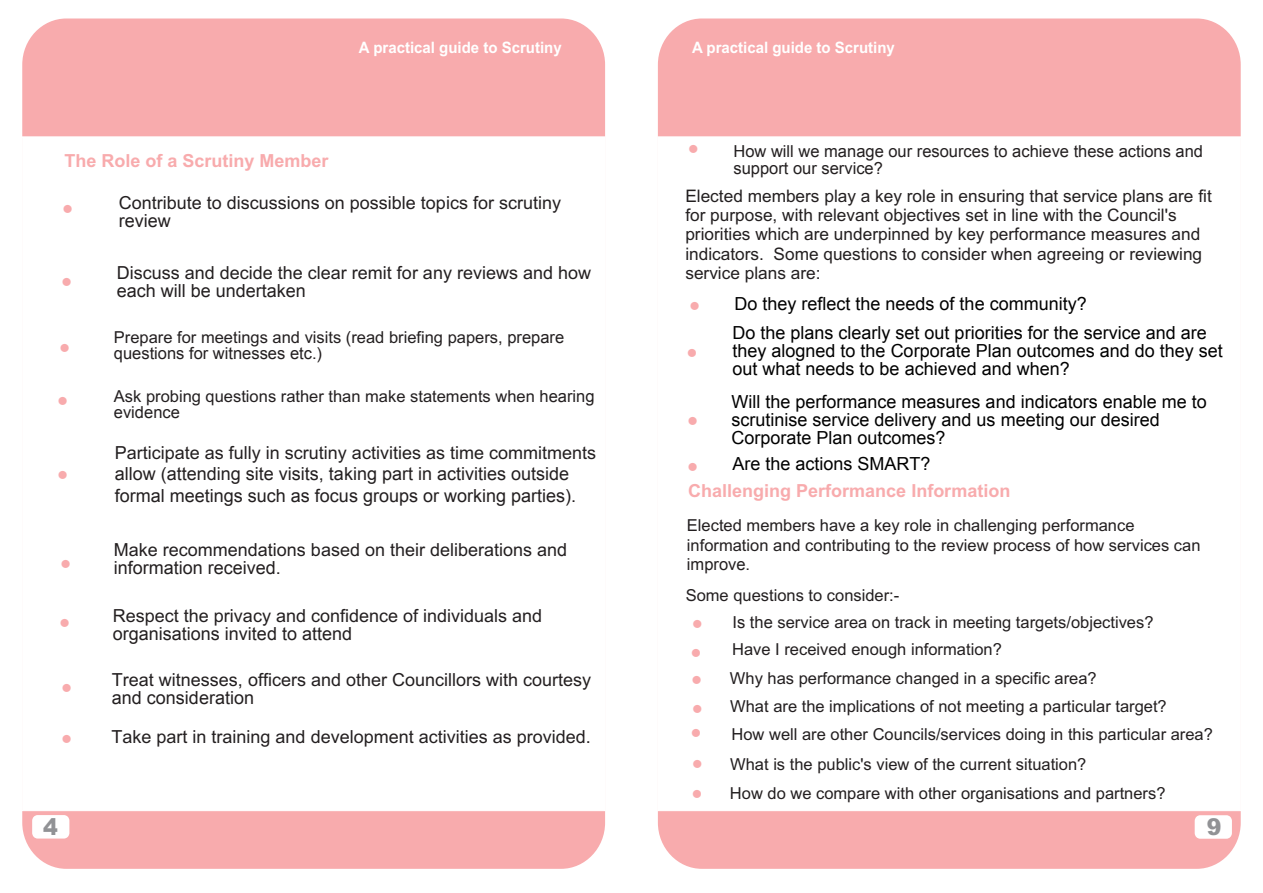
<style>
.page{position:relative;width:1263px;height:893px;background:#fff}
.page>*{position:absolute;margin:0;border:0;box-sizing:border-box;transform-origin:0 0}
.t1{font:900 23.25px "Arial";color:#919295;scale:.95 1}
.t2{font:18px/18px "Arial";color:#231f20}
.t3{font:18px/18px "Arial";color:#000}
.t4{font:700 18px "Arial";color:#f8abad}
.t5{font:17.25px/19.2px "Arial";color:#231f20}
.t6{font:16.5px/28.8px "Arial";color:#231f20}
.t7{font:16.5px/16.5px "Arial";color:#231f20}
.t8{font:700 15.75px "Arial";color:#fff;scale:.95 1}
.t9{font:14.1px "Wingdings";color:#f8abad}
.s1{font-style:inherit}
</style>
<div class="page">
<div style="left:658px;top:19px;width:583px;height:850px;background:#f8abad;border-radius:45px"></div>
<div style="left:657px;top:136px;width:584px;height:675px;background:#fff;border:1px solid #fff"></div>
<div style="left:22px;top:19px;width:583px;height:850px;background:#f8abad;border-radius:45px"></div>
<div style="left:22px;top:136px;width:584px;height:675px;background:#fff;border:1px solid #fff"></div>
<svg style="left:1195px;top:815px;width:37px;height:24px"></svg>
<svg style="left:32px;top:815px;width:37px;height:23px"></svg>
<p class="t8" style="left:359px;top:41px;width:215px">A practical guide to Scrutiny</p>
<p class="t8" style="left:692px;top:42px;width:215px">A practical guide to Scrutiny</p>
<p class="t4" style="left:64px;top:154px;width:266px">The Role of a Scrutiny Member</p>
<p class="t9" style="left:62px;top:203px;width:64px">●</p>
<p class="t2" style="left:119px;top:196px;width:444px">Contribute to discussions on possible topics for scrutiny review</p>
<p class="t2" style="left:117px;top:265px;width:476px">Discuss and decide the clear remit for any reviews and how each will be undertaken</p>
<p class="t6" style="left:114px;top:330px;width:452px;line-height:16.5px">Prepare for meetings and visits (read briefing papers, prepare questions for witnesses etc.)</p>
<p class="t6" style="left:114px;top:389px;width:482px;line-height:16.5px">Ask probing questions rather than make statements when hearing evidence</p>
<p class="t2" style="left:115px;top:443px;width:483px;line-height:21.6px">Participate as fully in scrutiny activities as time commitments allow (attending site visits, taking part in activities outside formal meetings such as focus groups or working parties).</p>
<p class="t2" style="left:114px;top:542px;width:455px">Make recommendations based on their deliberations and information received.</p>
<p class="t2" style="left:113px;top:608px;width:431px">Respect the privacy and confidence of individuals and organisations invited to attend</p>
<p class="t2" style="left:112px;top:672px;width:481px">Treat witnesses, officers and other Councillors with courtesy and consideration</p>
<p class="t2" style="left:112px;top:729px;width:481px">Take part in training and development activities as provided.</p>
<p class="t9" style="left:61px;top:276px;width:64px">●</p>
<p class="t9" style="left:59px;top:342px;width:64px">●</p>
<p class="t9" style="left:58px;top:395px;width:64px">●</p>
<p class="t9" style="left:58px;top:469px;width:64px">●</p>
<p class="t9" style="left:60px;top:558px;width:64px">●</p>
<p class="t9" style="left:59px;top:617px;width:64px">●</p>
<p class="t9" style="left:61px;top:682px;width:64px">●</p>
<p class="t9" style="left:61px;top:733px;width:64px">●</p>
<p class="t9" style="left:688px;top:143px;width:64px">●</p>
<p class="t7" style="left:733px;top:143px;width:471px">How will <span class="s1">w</span>e manage our resources to achieve these actions and <span class="s1">support our service?</span></p>
<p class="t5" style="left:685px;top:188px;width:528px">Elected members play a key role in ensuring that service plans are fit for purpose, with relevant objectives set in line with the Council's priorities which are underpinned by key performance measures and indicators. Some questions to consider when agreeing or reviewing service plans are:</p>
<p class="t9" style="left:689px;top:300px;width:64px">●</p>
<p class="t9" style="left:687px;top:347px;width:64px">●</p>
<p class="t9" style="left:687px;top:416px;width:64px">●</p>
<p class="t9" style="left:687px;top:461px;width:64px">●</p>
<p class="t3" style="left:732px;top:290px;width:476px;line-height:28.5px">Do they reflect the needs of the community?<br>Do the plans clearly set out priorities for the service and are</p>
<p class="t3" style="left:732px;top:342px;width:492px">they alogned to the Corporate Plan outcomes and do they set out what needs to be achieved and when?</p>
<p class="t3" style="left:731px;top:393px;width:477px">Will the performance measures and indicators enable me to scrutinise service delivery and us meeting our desired<br>Corporate Plan outcomes?</p>
<p class="t3" style="left:732px;top:455px;width:200px">Are the actions SMART?</p>
<p class="t4" style="left:688px;top:484px;width:324px">Challenging Performance Information</p>
<p class="t6" style="left:687px;top:516px;width:515px;line-height:20.4px">Elected members have a key role in challenging performance information and contributing to the review process of how services can</p>
<p class="t7" style="left:687px;top:556px;width:65px">improve.</p>
<p class="t6" style="left:732px;top:583px;width:423px;line-height:27px;text-indent:-47px">Some questions to consider:-<br><span class="s1">Is the</span> service area on track in meeting targets/objectives?<br>Have I received enough information?</p>
<p class="t6" style="left:730px;top:665px;width:484px">Why has performance changed in a specific area?<br>What are the implications of not meeting a particular target?<br>How well are other Councils/services doing in this particular area?<br>What is the public's view of the current situation?<br>How do we compare with other organisations and partners?</p>
<p class="t9" style="left:692px;top:618px;width:64px">●</p>
<p class="t9" style="left:691px;top:647px;width:64px">●</p>
<p class="t9" style="left:691px;top:727px;width:64px">●</p>
<p class="t9" style="left:692px;top:759px;width:64px">●</p>
<p class="t9" style="left:692px;top:788px;width:64px">●</p>
<h1 class="t1" style="left:43px;top:818px;width:17px">4</h1>
<h1 class="t1" style="left:1207px;top:818px;width:17px">9</h1>
</div>
